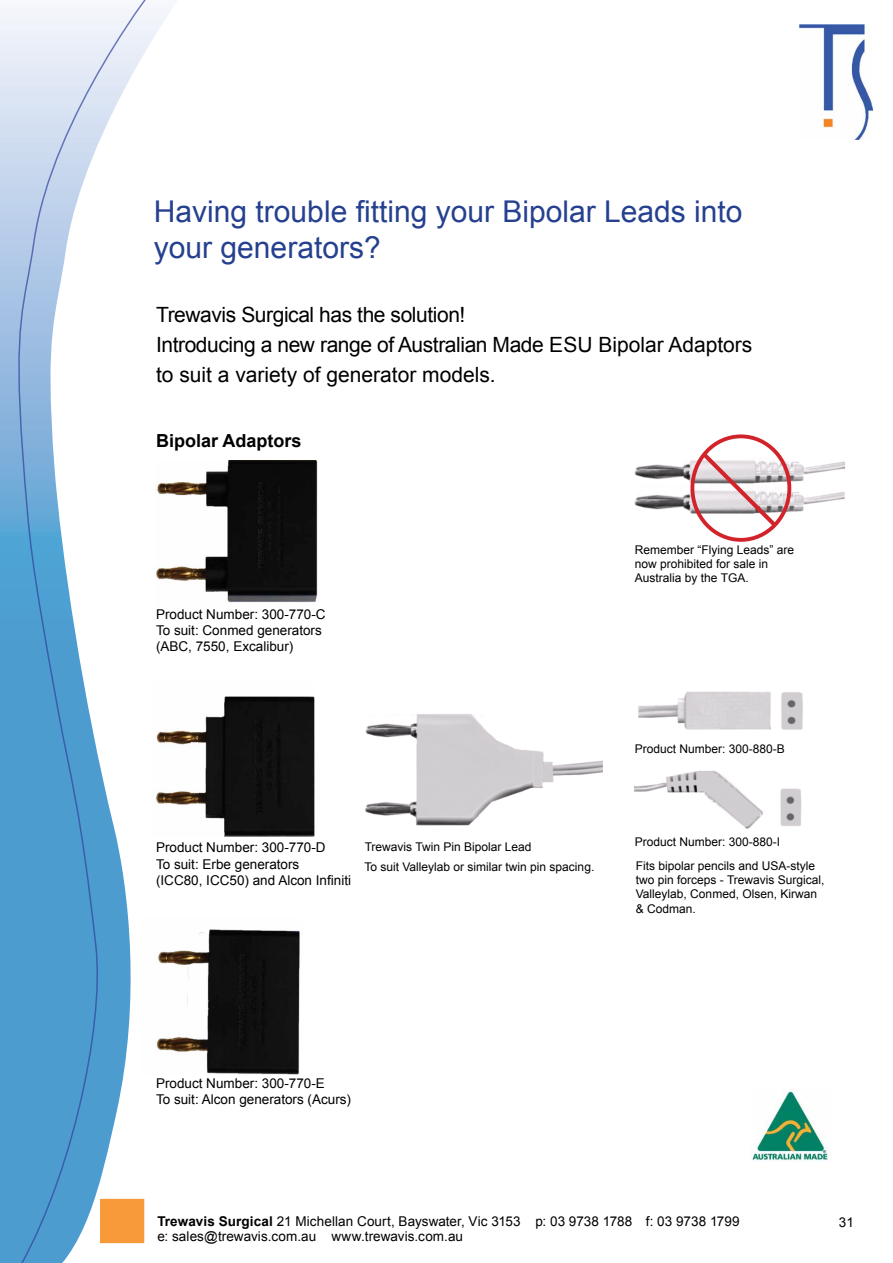
<style>
.page{position:relative;width:893px;height:1263px;background:#fff}
.page>*{position:absolute;margin:0;border:0;box-sizing:border-box;transform-origin:0 0}
.t1{font:30px/36px "Arial";color:#25408f}
.t2{font:21px/30px "Arial";letter-spacing:-.02em;color:#000}
.t3{font:700 18px "Arial";color:#000}
.t4{font:13.5px/16.2px "Arial";color:#000}
.t5{font:12px/14.4px "Arial";color:#000}
.s1{font-weight:700}
</style>
<div class="page">
<svg style="left:0;top:0;width:162px;height:1263px"></svg>
<div style="left:101px;top:1199px;width:43px;height:43px;background:#f89a3a"></div>
<div style="left:100px;top:1199px;width:44px;height:44px;border:2px solid #f89938"></div>
<img style="left:800px;top:25px;width:72px;height:115px">
<img style="left:365px;top:714px;width:238px;height:112px">
<img style="left:638px;top:691px;width:165px;height:39px">
<img style="left:634px;top:771px;width:168px;height:58px">
<img style="left:634px;top:458px;width:211px;height:56px">
<div style="left:690px;top:434px;width:101px;height:108px;border:4px solid #d2232a;border-radius:50%"></div>
<svg style="left:698px;top:449px;width:83px;height:82px"></svg>
<img style="left:140px;top:917px;width:160px;height:157px">
<img style="left:152px;top:681px;width:162px;height:156px">
<img style="left:156px;top:460px;width:162px;height:151px">
<img style="left:750px;top:1089px;width:78px;height:72px">
<h1 class="t1" style="left:154px;top:194px;width:590px">Having trouble fitting your Bipolar Leads into your generators?</h1>
<h2 class="t2" style="left:156px;top:300px;width:598px">Trewavis Surgical has the solution!<br>Introducing a new range of Australian Made ESU Bipolar Adaptors to suit a variety of generator models.</h2>
<h3 class="t3" style="left:156px;top:429px;width:147px">Bipolar Adaptors</h3>
<p class="t4" style="left:156px;top:606px;width:171px">Product Number: 300-770-C<br>To suit: Conmed generators (ABC, 7550, Excalibur)</p>
<p class="t4" style="left:156px;top:840px;width:197px">Product Number: 300-770-D<br>To suit: Erbe generators<br>(ICC80, ICC50) and Alcon Infiniti</p>
<p class="t5" style="left:365px;top:840px;width:168px">Trewavis Twin Pin Bipolar Lead</p>
<p class="t5" style="left:364px;top:860px;width:231px">To suit Valleylab or similar twin pin spacing.</p>
<p class="t5" style="left:635px;top:542px;width:161px">Remember “Flying Leads” are now prohibited for sale in<br>Australia by the TGA.</p>
<p class="t5" style="left:635px;top:742px;width:152px">Product Number: 300-880-B</p>
<p class="t5" style="left:635px;top:834px;width:147px">Product Number: 300-880-I</p>
<p class="t5" style="left:636px;top:858px;width:190px">Fits bipolar pencils and USA-style two pin forceps - Trewavis Surgical,<br>Valleylab, Conmed, Olsen, Kirwan &amp; Codman.</p>
<p class="t4" style="left:156px;top:1075px;width:197px">Product Number: 300-770-E<br>To suit: Alcon generators (Acurs)</p>
<p class="t4" style="left:157px;top:1214px;width:584px;line-height:14.7px"><span class="s1">Trewavis Surgical</span> 21 Michellan Court, Bayswater, Vic 3153 p: 03 9738 1788 f: 03 9738 1799 e: sales@trewavis.com.au www.trewavis.com.au</p>
<p class="t4" style="left:839px;top:1214px;width:17px">31</p>
</div>
